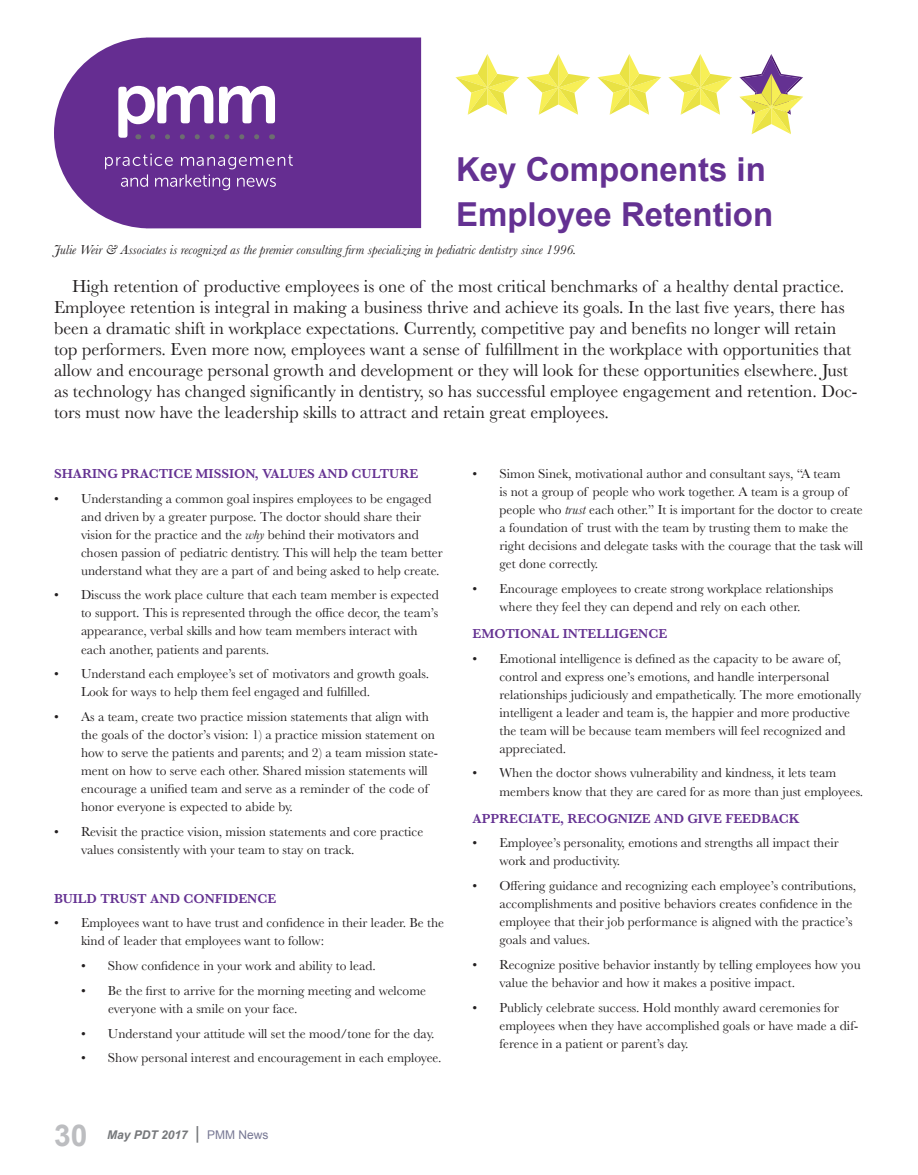
<style>
.page{position:relative;width:918px;height:1175px;background:#fff}
.page>*{position:absolute;margin:0;border:0;box-sizing:border-box;transform-origin:0 0}
.Article_Title{font:700 33px/45px "Arial";color:#643192}
.t1{font:700 30px "Arial";color:#bcbdc0}
.Body_Text{font:18px/21px "Baskerville";color:#231f20}
.t2{font:13.5px/18px "Baskerville";color:#231f20}
.Body_Text_Head{font:600 13.5px "Baskerville";color:#643192}
.Bullet_Text{font:italic 13.5px "Baskerville";color:#231f20}
.t3{font:italic 700 12px "Arial";color:#76787b}
.s1{font-style:italic}
.s2{font-weight:900;font-style:normal;font-size:18px}
.s3{font-weight:400;font-style:normal;color:#777894}
</style>
<div class="page">
<svg style="left:54px;top:38px;width:367px;height:190px;background:#6f3b98"></svg>
<svg style="left:105px;top:154px;width:188px;height:36px;background:#79499f"></svg>
<svg style="left:118px;top:86px;width:157px;height:53px"></svg>
<svg style="left:456px;top:54px;width:63px;height:61px"></svg>
<svg style="left:526px;top:54px;width:64px;height:61px"></svg>
<svg style="left:597px;top:54px;width:64px;height:61px"></svg>
<svg style="left:668px;top:54px;width:64px;height:61px"></svg>
<svg style="left:739px;top:54px;width:64px;height:80px"></svg>
<p class="Article_Title" style="left:456px;top:148px;width:319px">Key Components in<br>Employee Retention</p>
<p class="Bullet_Text" style="left:54px;top:240px;width:524px">Julie Weir &amp; Associates is recognized as the premier consulting firm specializing in pediatric dentistry since 1996.</p>
<p class="Body_Text" style="left:54px;top:275px;width:805px;text-indent:18px">High retention of productive employees is one of the most critical benchmarks of a healthy dental practice.<br>Employee retention is integral in making a business thrive and achieve its goals. In the last five years, there has been a dramatic shift in workplace expectations. Currently, competitive pay and benefits no longer will retain top performers. Even more now, employees want a sense of fulfillment in the workplace with opportunities that allow and encourage personal growth and development or they will look for these opportunities elsewhere. Just as technology has changed significantly in dentistry, so has successful employee engagement and retention. Doc&shy;tors must now have the leadership skills to attract and retain great employees.</p>
<p class="Body_Text_Head" style="left:54px;top:464px;width:366px">SHARING PRACTICE MISSION, VALUES AND CULTURE</p>
<p class="t2" style="left:81px;top:489px;width:363px;text-indent:-27px">• Understanding a common goal inspires employees to be engaged and driven by a greater purpose. The doctor should share their vision for the practice and the <span class="s1">why</span> behind their motivators and chosen passion of pediatric dentistry. This will help the team better understand what they are a part of and being asked to help create.</p>
<p class="t2" style="left:81px;top:586px;width:359px;text-indent:-27px">• Discuss the work place culture that each team member is expected to support. This is represented through the office decor, the team’s appearance, verbal skills and how team members interact with each another, patients and parents.</p>
<p class="t2" style="left:81px;top:665px;width:350px;text-indent:-27px">• Understand each employee’s set of motivators and growth goals.<br>Look for ways to help them feel engaged and fulfilled.</p>
<p class="t2" style="left:81px;top:708px;width:358px;text-indent:-27px">• As a team, create two practice mission statements that align with the goals of the doctor’s vision: 1) a practice mission statement on how to serve the patients and parents; and 2) a team mission state&shy;ment on how to serve each other. Shared mission statements will encourage a unified team and serve as a reminder of the code of honor everyone is expected to abide by.</p>
<p class="t2" style="left:81px;top:822px;width:344px;text-indent:-27px">• Revisit the practice vision, mission statements and core practice values consistently with your team to stay on track.</p>
<p class="Body_Text_Head" style="left:54px;top:888px;width:224px">BUILD TRUST AND CONFIDENCE</p>
<p class="t2" style="left:81px;top:914px;width:365px;text-indent:-27px">• Employees want to have trust and confidence in their leader. Be the kind of leader that employees want to follow:</p>
<p class="t2" style="left:81px;top:957px;width:296px">• Show confidence in your work and ability to lead.</p>
<p class="t2" style="left:108px;top:981px;width:320px;text-indent:-27px">• Be the first to arrive for the morning meeting and welcome everyone with a smile on your face.</p>
<p class="t2" style="left:81px;top:1024px;width:355px">• Understand your attitude will set the mood/tone for the day.</p>
<p class="t2" style="left:81px;top:1049px;width:362px">• Show personal interest and encouragement in each employee.</p>
<p class="t1" style="left:54px;top:1115px;width:35px">30</p>
<p class="t3" style="left:107px;top:1126px;width:163px">May PDT 2017 <span class="s2">|</span> <span class="s3">PMM News</span></p>
<p class="t2" style="left:500px;top:465px;width:365px;text-indent:-27px">• Simon Sinek, motivational author and consultant says, “A team<br>is not a group of people who work together. A team is a group of people who <span class="s1">trust</span> each other.” It is important for the doctor to create a foundation of trust with the team by trusting them to make the right decisions and delegate tasks with the courage that the task will get done correctly.</p>
<p class="t2" style="left:472px;top:579px;width:362px;text-align:center">• Encourage employees to create strong workplace relationships where they feel they can depend and rely on each other.</p>
<p class="Body_Text_Head" style="left:472px;top:624px;width:196px">EMOTIONAL INTELLIGENCE</p>
<p class="t2" style="left:500px;top:649px;width:363px;text-indent:-27px">• Emotional intelligence is defined as the capacity to be aware of, control and express one’s emotions, and handle interpersonal relationships judiciously and empathetically. The more emotionally intelligent a leader and team is, the happier and more productive the team will be because team members will feel recognized and appreciated.</p>
<p class="t2" style="left:500px;top:764px;width:365px;text-indent:-27px">• When the doctor shows vulnerability and kindness, it lets team members know that they are cared for as more than just employees.</p>
<p class="Body_Text_Head" style="left:472px;top:809px;width:329px">APPRECIATE, RECOGNIZE AND GIVE FEEDBACK</p>
<p class="t2" style="left:500px;top:834px;width:341px;text-indent:-27px">• Employee’s personality, emotions and strengths all impact their work and productivity.</p>
<p class="t2" style="left:500px;top:877px;width:358px;text-indent:-27px">• Offering guidance and recognizing each employee’s contributions, accomplishments and positive behaviors creates confidence in the employee that their job performance is aligned with the practice’s goals and values.</p>
<p class="t2" style="left:500px;top:955px;width:363px;text-indent:-27px">• Recognize positive behavior instantly by telling employees how you value the behavior and how it makes a positive impact.</p>
<p class="t2" style="left:500px;top:998px;width:360px;text-indent:-27px">• Publicly celebrate success. Hold monthly award ceremonies for employees when they have accomplished goals or have made a dif&shy;ference in a patient or parent’s day.</p>
</div>
